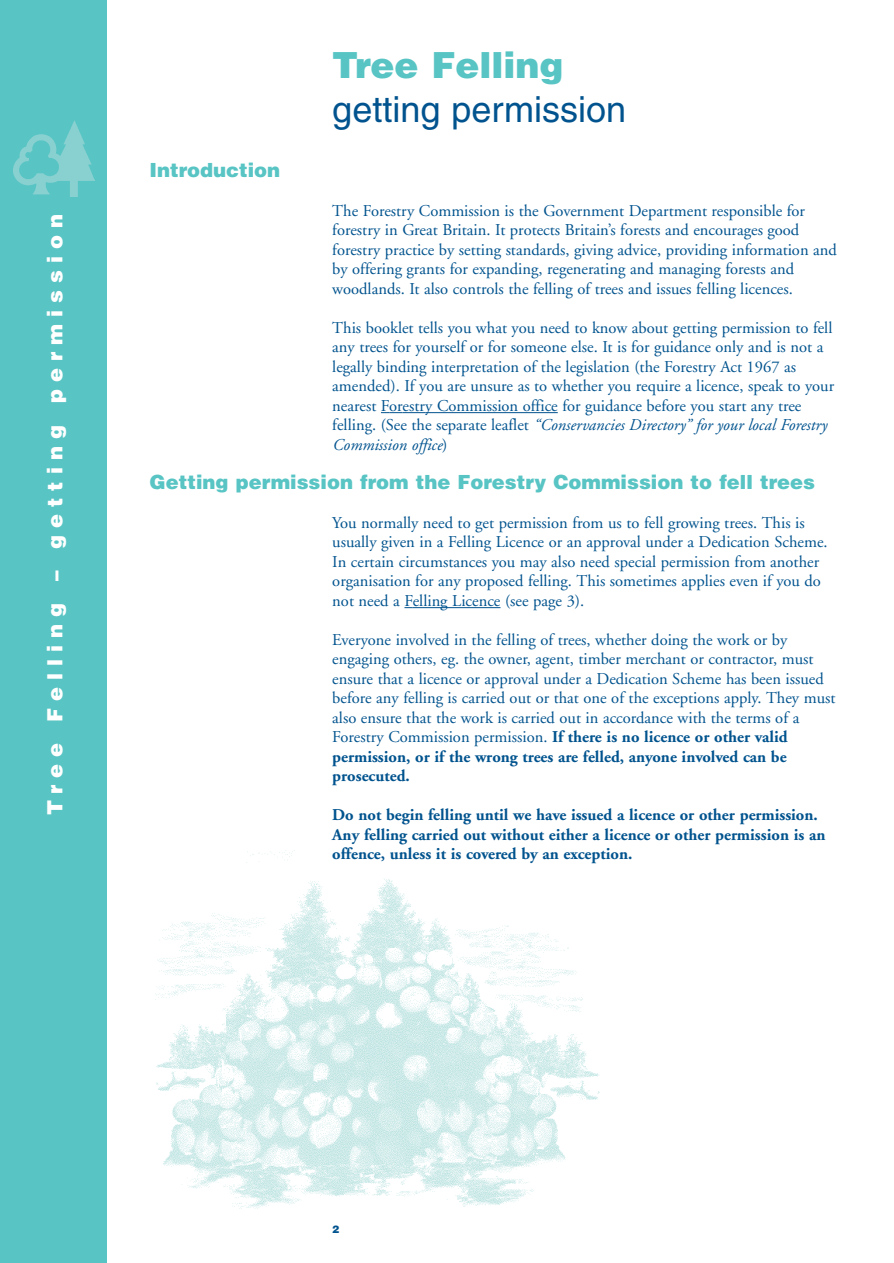
<style>
.page{position:relative;width:894px;height:1263px;background:#fff}
.page>*{position:absolute;margin:0;border:0;box-sizing:border-box;transform-origin:0 0}
.t1{font:36px "Helvetica";color:#00538e}
.t2{font:900 36px "Helvetica";color:#58c4c4}
.t3{font:900 21px "Helvetica";letter-spacing:.335em;color:#fff}
.t4{font:900 19.5px "Helvetica";color:#58c4c4}
.t5{font:16.5px/19.5px "Adobe Garamond";color:#00538e}
.t6{font:700 16.5px/19.5px "Adobe Garamond";color:#00538e}
.t7{font:900 10.5px "Helvetica";color:#00538e}
.s1{font-style:italic}
.s2{font-weight:700}
</style>
<div class="page">
<img style="left:155px;top:850px;width:445px;height:359px">
<svg style="left:381px;top:412px;width:44px;height:1px"></svg>
<hr style="left:425px;top:412px;width:133px;height:1px;background:#00538e">
<hr style="left:413px;top:607px;width:88px;height:1px;background:#00538e">
<div style="left:0;top:0;width:107px;height:1263px;background:#58c4c4"></div>
<img style="left:13px;top:120px;width:81px;height:76px">
<p class="t3" style="left:47px;top:815px;width:602px;rotate:-90deg">Tree Felling – getting permission</p>
<p class="t4" style="left:149px;top:163px;width:132px">Introduction</p>
<h1 class="t2" style="left:332px;top:53px;width:233px">Tree Felling</h1>
<h1 class="t1" style="left:332px;top:96px;width:295px">getting permission</h1>
<p class="t5" style="left:332px;top:203px;width:506px">The Forestry Commission is the Government Department responsible for forestry in Great Britain. It protects Britain’s forests and encourages good forestry practice by setting standards, giving advice, providing information and by offering grants for expanding, regenerating and managing forests and woodlands. It also controls the felling of trees and issues felling licences.</p>
<p class="t5" style="left:332px;top:320px;width:503px">This booklet tells you what you need to know about getting permission to fell any trees for yourself or for someone else. It is for guidance only and is not a legally binding interpretation of the legislation (the Forestry Act 1967 as amended). If you are unsure as to whether you require a licence, speak to your nearest Forestry Commission office for guidance before you start any tree felling. (See the separate leaflet <span class="s1">“Conservancies Directory” for your local Forestry Commission office</span>)</p>
<p class="t4" style="left:149px;top:475px;width:667px">Getting permission from the Forestry Commission to fell trees</p>
<p class="t5" style="left:332px;top:515px;width:497px">You normally need to get permission from us to fell growing trees. This is usually given in a Felling Licence or an approval under a Dedication Scheme.<br>In certain circumstances you may also need special permission from another organisation for any proposed felling. This sometimes applies even if you do not need a Felling Licence (see page 3).</p>
<p class="t5" style="left:332px;top:632px;width:505px">Everyone involved in the felling of trees, whether doing the work or by engaging others, eg. the owner, agent, timber merchant or contractor, must ensure that a licence or approval under a Dedication Scheme has been issued before any felling is carried out or that one of the exceptions apply. They must also ensure that the work is carried out in accordance with the terms of a Forestry Commission permission. <span class="s2">If there is no licence or other valid permission, or if the wrong trees are felled, anyone involved can be prosecuted.</span></p>
<p class="t6" style="left:332px;top:807px;width:495px">Do not begin felling until we have issued a licence or other permission.<br>Any felling carried out without either a licence or other permission is an offence, unless it is covered by an exception.</p>
<p class="t7" style="left:332px;top:1226px;width:9px">2</p>
</div>
